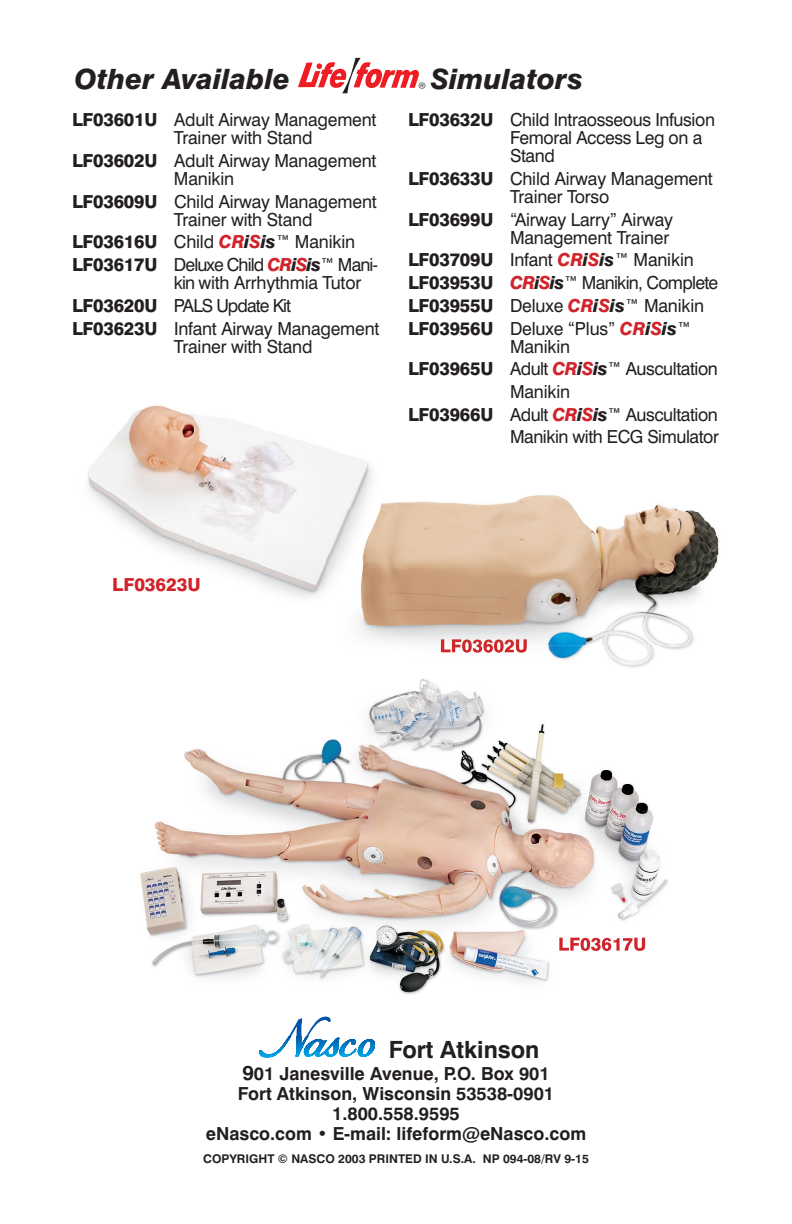
<style>
.page{position:relative;width:792px;height:1224px;background:#fff}
.page>*{position:absolute;margin:0;border:0;box-sizing:border-box;transform-origin:0 0}
.t1{font:italic 800 28px "Swiss 721 BT";color:#231f20}
.t2{font:700 23.8px "Swiss 721 BT";color:#231f20}
.t3{font:18px/18px "Swiss 721 BT";letter-spacing:-.01em;color:#231f20}
.t4{font:700 18px/20px "Swiss 721 BT";color:#231f20;text-align:center}
.t5{font:18px/22.6px "Swiss 721 BT";letter-spacing:-.05em;color:#231f20}
.t6{font:800 18px "Swiss 721 BT";color:#d1232a}
.t7{font:700 12px "Swiss 721 BT";color:#231f20}
.s1{font-weight:800}
.s2{font-weight:800;font-style:italic;color:#d1232a}
.s3{font-weight:800;font-style:italic}
.s4{font-size:20.4px}
</style>
<div class="page">
<svg style="left:289px;top:1024px;width:28px;height:12px"></svg>
<hr style="left:259px;top:1036px;width:72px;height:1px;background:#0155a7">
<hr style="left:259px;top:1037px;width:72px;height:1px;background:#0158a9">
<hr style="left:259px;top:1038px;width:72px;height:1px;background:#015dac">
<hr style="left:259px;top:1039px;width:72px;height:1px;background:#0161af">
<hr style="left:259px;top:1040px;width:72px;height:1px;background:#0165b3">
<hr style="left:259px;top:1041px;width:72px;height:1px;background:#0168b5">
<hr style="left:259px;top:1042px;width:72px;height:1px;background:#006db8">
<hr style="left:259px;top:1043px;width:72px;height:1px;background:#0071bb">
<hr style="left:259px;top:1044px;width:72px;height:1px;background:#0075bf">
<hr style="left:259px;top:1045px;width:72px;height:1px;background:#007ac2">
<hr style="left:259px;top:1046px;width:72px;height:1px;background:#007dc5">
<hr style="left:259px;top:1047px;width:72px;height:1px;background:#0081c8">
<hr style="left:259px;top:1048px;width:72px;height:1px;background:#0085cc">
<hr style="left:259px;top:1049px;width:72px;height:1px;background:#0089cf">
<hr style="left:259px;top:1050px;width:72px;height:1px;background:#008cd3">
<hr style="left:259px;top:1051px;width:72px;height:1px;background:#0091d6">
<hr style="left:259px;top:1052px;width:72px;height:1px;background:#0095d9">
<hr style="left:259px;top:1053px;width:72px;height:1px;background:#09d">
<hr style="left:259px;top:1054px;width:72px;height:1px;background:#009cdf">
<hr style="left:259px;top:1055px;width:72px;height:1px;background:#00a1e4">
<hr style="left:259px;top:1056px;width:72px;height:1px;background:#00a6e8">
<hr style="left:259px;top:1057px;width:72px;height:1px;background:#00a7e9">
<hr style="left:303px;top:1038px;width:37px;height:1px;background:#015dac">
<hr style="left:303px;top:1039px;width:37px;height:1px;background:#0161af">
<hr style="left:303px;top:1040px;width:37px;height:1px;background:#0165b3">
<hr style="left:303px;top:1041px;width:37px;height:1px;background:#0168b5">
<hr style="left:303px;top:1042px;width:37px;height:1px;background:#006db8">
<hr style="left:303px;top:1043px;width:37px;height:1px;background:#0071bb">
<hr style="left:303px;top:1044px;width:37px;height:1px;background:#0075bf">
<hr style="left:303px;top:1045px;width:37px;height:1px;background:#007ac2">
<hr style="left:303px;top:1046px;width:37px;height:1px;background:#007dc5">
<hr style="left:303px;top:1047px;width:37px;height:1px;background:#0081c8">
<hr style="left:303px;top:1048px;width:37px;height:1px;background:#0085cc">
<hr style="left:303px;top:1049px;width:37px;height:1px;background:#0089cf">
<hr style="left:303px;top:1050px;width:37px;height:1px;background:#008cd3">
<hr style="left:303px;top:1051px;width:37px;height:1px;background:#0091d6">
<hr style="left:303px;top:1052px;width:37px;height:1px;background:#0095d9">
<hr style="left:303px;top:1053px;width:37px;height:1px;background:#09d">
<hr style="left:303px;top:1054px;width:37px;height:1px;background:#009cdf">
<hr style="left:303px;top:1055px;width:37px;height:1px;background:#00a1e4">
<hr style="left:303px;top:1056px;width:37px;height:1px;background:#00a6e8">
<hr style="left:303px;top:1057px;width:37px;height:1px;background:#00a7e9">
<svg style="left:339px;top:1039px;width:36px;height:19px"></svg>
<svg style="left:298px;top:58px;width:127px;height:35px"></svg>
<img style="left:393px;top:495px;width:326px;height:74px">
<img style="left:359px;top:569px;width:354px;height:56px">
<img style="left:359px;top:625px;width:243px;height:20px">
<img style="left:602px;top:625px;width:92px;height:22px">
<img style="left:441px;top:639px;width:86px;height:6px">
<img style="left:140px;top:682px;width:528px;height:335px">
<img style="left:296px;top:1017px;width:35px;height:7px">
<img style="left:559px;top:938px;width:86px;height:13px">
<img style="left:420px;top:645px;width:268px;height:37px">
<img style="left:441px;top:645px;width:86px;height:8px">
<img style="left:87px;top:405px;width:262px;height:88px">
<img style="left:91px;top:493px;width:247px;height:104px">
<img style="left:338px;top:456px;width:55px;height:160px">
<h1 class="t1" style="left:75px;top:62px;width:217px">Other Available</h1>
<h1 class="t1" style="left:431px;top:62px;width:154px">Simulators</h1>
<p class="t3" style="left:174px;top:111px;width:204px;text-indent:-102px"><span class="s1">LF03601U</span> Adult Airway Management<br>Trainer with Stand</p>
<p class="t3" style="left:174px;top:152px;width:204px;text-indent:-102px"><span class="s1">LF03602U</span> Adult Airway Management<br>Manikin</p>
<p class="t3" style="left:174px;top:192px;width:204px;text-indent:-102px"><span class="s1">LF03609U</span> Child Airway Management<br>Trainer with Stand</p>
<p class="t5" style="left:72px;top:231px;width:308px"><span class="s1">LF03616U</span> Child <span class="s2">CR</span><span class="s3">i</span><span class="s2">S</span><span class="s3">is</span>™ Manikin<br><span class="s1">LF03617U</span> Deluxe Child <span class="s2">CR</span><span class="s3">i</span><span class="s2">S</span><span class="s3">is</span>™ Mani-</p>
<p class="t3" style="left:72px;top:271px;width:309px;line-height:22.6px;text-indent:102px">kin with Arrhythmia Tutor<br><span class="s1">LF03620U</span> PALS Update Kit<br><span class="s1">LF03623U</span> Infant Airway Management</p>
<p class="t3" style="left:174px;top:337px;width:140px">Trainer with Stand</p>
<p class="t3" style="left:510px;top:111px;width:207px;text-indent:-102px"><span class="s1">LF03632U</span> Child Intraosseous Infusion<br>Femoral Access Leg on a<br>Stand</p>
<p class="t3" style="left:408px;top:170px;width:306px;text-align:center"><span class="s1">LF03633U</span> Child Airway Management<br>Trainer Torso</p>
<p class="t3" style="left:408px;top:210px;width:267px;text-align:right"><span class="s1">LF03699U</span> “Airway Larry” Airway<br>Management Trainer</p>
<p class="t3" style="left:408px;top:249px;width:312px;line-height:22.6px"><span class="s1">LF03709U</span> Infant <span class="s2">CR</span><span class="s3">i</span><span class="s2">S</span><span class="s3">is</span>™ Manikin <span class="s1">LF03953U</span> <span class="s2">CR</span><span class="s3">i</span><span class="s2">S</span><span class="s3">is</span>™ Manikin, Complete <span class="s1">LF03955U</span> Deluxe <span class="s2">CR</span><span class="s3">i</span><span class="s2">S</span><span class="s3">is</span>™ Manikin <span class="s1">LF03956U</span> Deluxe “Plus” <span class="s2">CR</span><span class="s3">i</span><span class="s2">S</span><span class="s3">is</span>™</p>
<p class="t3" style="left:510px;top:337px;width:62px">Manikin</p>
<p class="t3" style="left:408px;top:360px;width:311px"><span class="s1">LF03965U</span> Adult <span class="s2">CR</span><span class="s3">i</span><span class="s2">S</span><span class="s3">is</span>™ Auscultation</p>
<p class="t3" style="left:510px;top:382px;width:62px">Manikin</p>
<p class="t3" style="left:408px;top:405px;width:311px"><span class="s1">LF03966U</span> Adult <span class="s2">CR</span><span class="s3">i</span><span class="s2">S</span><span class="s3">is</span>™ Auscultation</p>
<p class="t3" style="left:510px;top:428px;width:210px">Manikin with ECG Simulator</p>
<p class="t6" style="left:112px;top:573px;width:90px">LF03623U</p>
<h2 class="t2" style="left:389px;top:1035px;width:152px">Fort Atkinson</h2>
<p class="t4" style="left:206px;top:1063px;width:382px"><span class="s4">9</span>01 Janesville Avenue, P.O. Box 901<br>Fort Atkinson, Wisconsin 53538-0901<br>1.800.558.9595<br>eNasco.com • E-mail: lifeform@eNasco.com</p>
<p class="t7" style="left:203px;top:1152px;width:387px">COPYRIGHT © NASCO 2003 PRINTED IN U.S.A. NP 094-08/RV 9-15</p>
</div>
